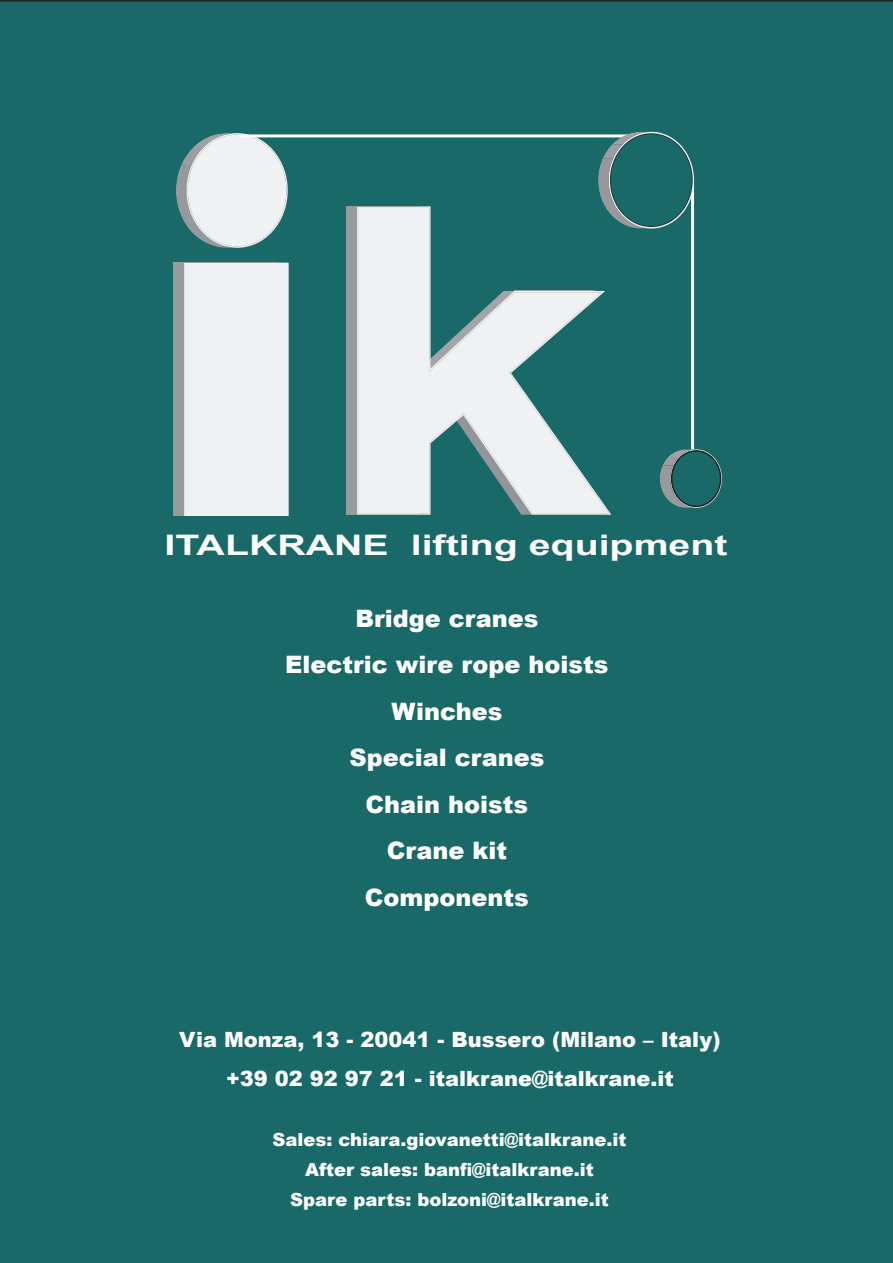
<style>
.page{position:relative;width:893px;height:1263px;background:#196968}
.page>*{position:absolute;margin:0;border:0;box-sizing:border-box;transform-origin:0 0}
.t1{font:700 28.35px "Arial";color:#fbfbfa;scale:1.39 1}
.t2{font:900 24px/46.5px "Arial";color:#fff;text-align:center}
.t3{font:900 21px/39px "Arial";color:#fff;text-align:center}
.t4{font:900 18px/30px "Arial";color:#fff;text-align:center}
</style>
<div class="page">
<svg style="left:172px;top:133px;width:121px;height:115px"></svg>
<svg style="left:183px;top:263px;width:106px;height:253px"></svg>
<div style="left:185px;top:264px;width:102px;height:250px;background:#f0f1f2"></div>
<div style="left:173px;top:263px;width:10px;height:253px;background:#989a9d"></div>
<svg style="left:357px;top:206px;width:254px;height:309px;fill:#f0f1f2"></svg>
<div style="left:346px;top:206px;width:11px;height:309px;background:#989a9d"></div>
<svg style="left:658px;top:449px;width:67px;height:59px;background:#326f6f"></svg>
<hr style="left:691px;top:178px;width:3px;height:271px;background:#fff">
<hr style="left:238px;top:134px;width:402px;height:3px;background:#fbfbfa">
<svg style="left:598px;top:132px;width:96px;height:96px;background:#327473"></svg>
<h1 class="t1" style="left:164px;top:525px;width:407px">ITALKRANE lifting equipment</h1>
<h2 class="t2" style="left:285px;top:594px;width:325px">Bridge cranes<br>Electric wire rope hoists<br>Winches<br>Special cranes<br>Chain hoists<br>Crane kit<br>Components</h2>
<p class="t3" style="left:179px;top:1019px;width:543px">Via Monza, 13 - 20041 - Bussero (Milano – Italy) +39 02 92 97 21 - italkrane@italkrane.it</p>
<p class="t4" style="left:272px;top:1124px;width:355px">Sales: chiara.giovanetti@italkrane.it<br>After sales: banfi@italkrane.it<br>Spare parts: bolzoni@italkrane.it</p>
</div>
